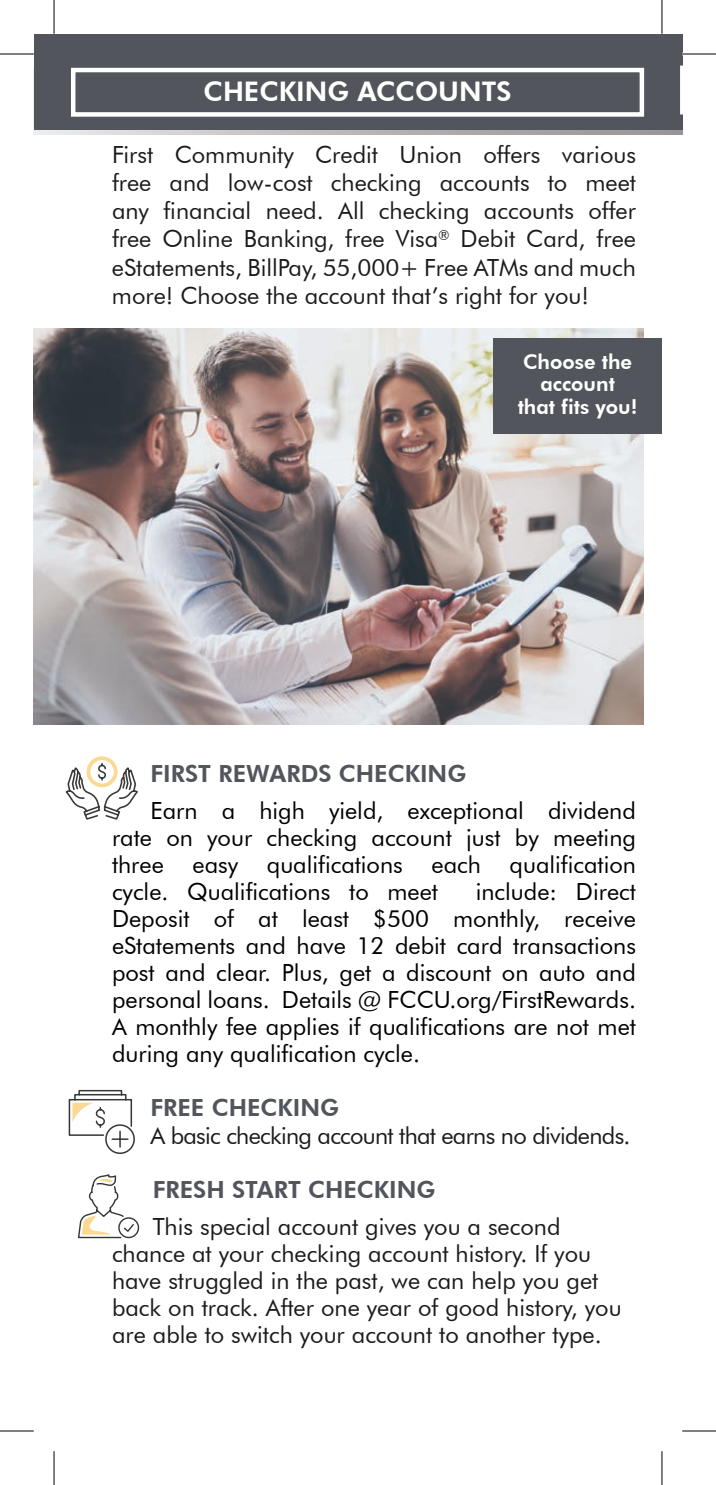
<style>
.page{position:relative;width:716px;height:1485px;background:#fff}
.page>*{position:absolute;margin:0;border:0;box-sizing:border-box;transform-origin:0 0}
.t1{font:800 27px "Futura BT";color:#fff}
.t2{font:23.62px/28.1px "Futura BT";color:#1c1b1a;text-align:justify}
.t3{font:23.62px/27px "Futura BT";color:#000;text-align:justify}
.t4{font:23.62px/28.1px "Futura BT";letter-spacing:-.03em;color:#1c1b1a}
.t5{font:800 23.62px "Futura BT";color:#52555b}
.t6{font:800 20.25px/22.5px "Futura BT";color:#fff;text-align:center}
.s1{font-weight:800;color:#52555b}
</style>
<div class="page">
<svg style="left:34px;top:129px;width:648px;height:6px;background:#aaa9aa"></svg>
<div style="left:34px;top:34px;width:648px;height:95px;background:#52555b"></div>
<div style="left:71px;top:68px;width:573px;height:49px;background:#52555b;border:4px solid #fff"></div>
<img style="left:34px;top:328px;width:610px;height:397px">
<svg style="left:78px;top:1174px;width:62px;height:65px"></svg>
<svg style="left:68px;top:1089px;width:67px;height:65px"></svg>
<svg style="left:65px;top:756px;width:73px;height:64px"></svg>
<div style="left:493px;top:338px;width:169px;height:96px;background:#52555b"></div>
<svg style="left:680px;top:66px;width:2px;height:48px"></svg>
<hr style="left:0;top:54px;width:34px;height:1px;background:#000">
<hr style="left:682px;top:54px;width:34px;height:1px;background:#000">
<hr style="left:0;top:1431px;width:34px;height:1px;background:#000">
<hr style="left:682px;top:1431px;width:34px;height:1px;background:#000">
<hr style="left:54px;top:0;width:1px;height:34px;background:#000">
<hr style="left:54px;top:1451px;width:1px;height:34px;background:#000">
<hr style="left:661px;top:0;width:1px;height:34px;background:#000">
<hr style="left:661px;top:1451px;width:1px;height:34px;background:#000">
<p class="t1" style="left:203px;top:75px;width:309px">CHECKING ACCOUNTS</p>
<p class="t2" style="left:112px;top:140px;width:525px">First Community Credit Union offers various free and low-cost checking accounts to meet any financial need. All checking accounts offer free Online Banking, free Visa<sup>®</sup> Debit Card, free eStatements, BillPay, 55,000+ Free ATMs and much more! Choose the account that’s right for you!</p>
<p class="t6" style="left:523px;top:350px;width:111px">Choose the account</p>
<p class="t6" style="left:517px;top:395px;width:121px">that fits you!</p>
<p class="t5" style="left:150px;top:759px;width:317px">FIRST REWARDS CHECKING</p>
<p class="t3" style="left:112px;top:797px;width:525px;text-indent:38px">Earn a high yield, exceptional dividend rate on your checking account just by meeting three easy qualifications each qualification cycle. Qualifications to meet</p>
<p class="t3" style="left:112px;top:878px;width:525px;text-indent:363px">include: Direct Deposit of at least $500 monthly, receive eStatements and have 12 debit card transactions post and clear. Plus, get a discount on auto and personal loans. Details @ FCCU.org/FirstRewards.<br>A monthly fee applies if qualifications are not met during any qualification cycle.</p>
<p class="t4" style="left:150px;top:1093px;width:481px"><span class="s1">FREE CHECKING<br></span>A basic checking account that earns no dividends.</p>
<p class="t5" style="left:153px;top:1175px;width:284px">FRESH START CHECKING</p>
<p class="t2" style="left:112px;top:1213px;width:511px;line-height:27px;text-align:left;text-indent:41px">This special account gives you a second chance at your checking account history. If you have struggled in the past, we can help you get back on track. After one year of good history, you are able to switch your account to another type.</p>
</div>
